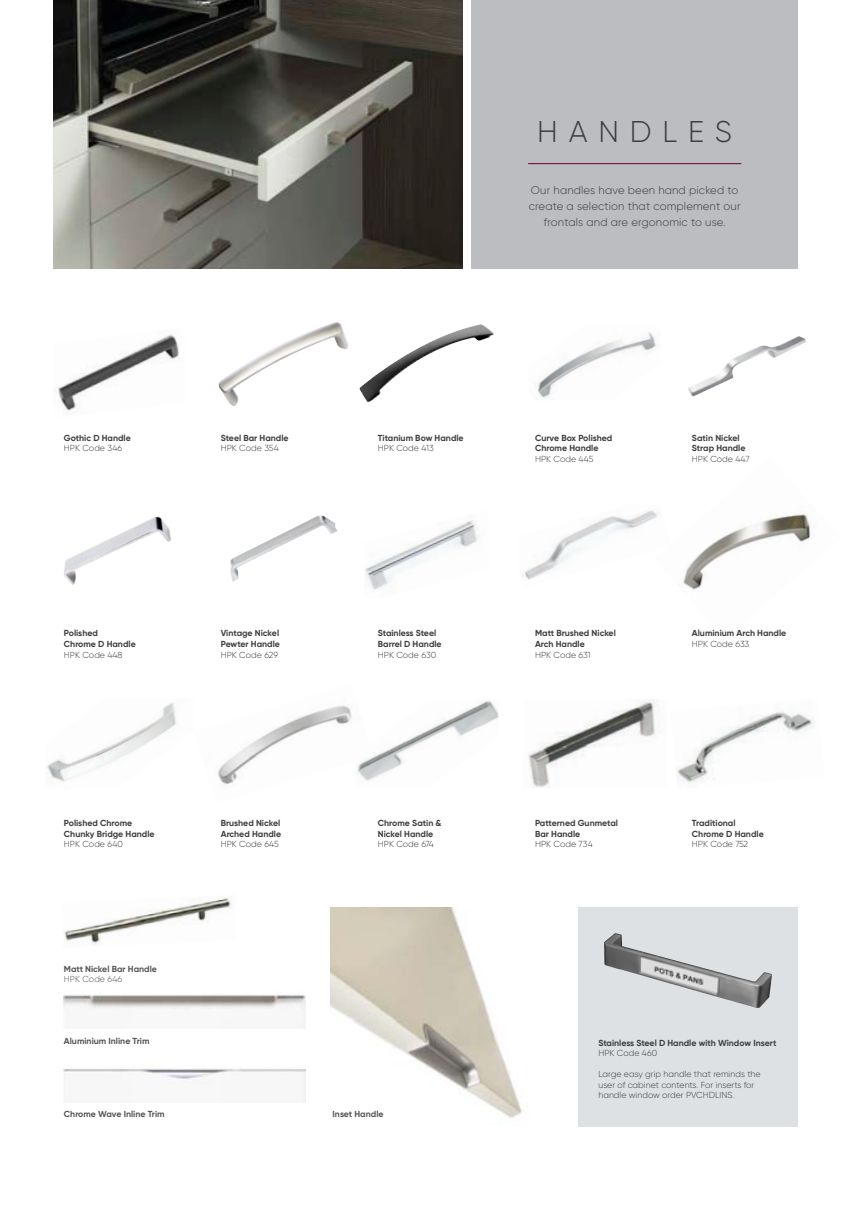
<style>
.page{position:relative;width:851px;height:1205px;background:#fff}
.page>*{position:absolute;margin:0;border:0;box-sizing:border-box;transform-origin:0 0}
.t1{font:300 30px "Gilroy";letter-spacing:.36em;color:#3e3e3f}
.t2{font:300 11.25px/16.2px "Gilroy";letter-spacing:.01em;color:#3e3e3f;text-align:center}
.t3{font:700 8.75px/10.5px "Gilroy";color:#3e3e3f}
.t4{font:300 8.75px/10.5px "Gilroy";color:#3e3e3f}
.t5{font:700 8.75px "Gilroy";color:#545557}
.t6{font:300 8.75px "Gilroy";color:#545557}
</style>
<div class="page">
<img style="left:331px;top:907px;width:191px;height:211px">
<img style="left:535px;top:332px;width:122px;height:67px">
<img style="left:688px;top:336px;width:117px;height:61px">
<img style="left:58px;top:334px;width:121px;height:80px">
<img style="left:218px;top:322px;width:130px;height:84px">
<img style="left:359px;top:324px;width:135px;height:78px">
<img style="left:681px;top:513px;width:130px;height:77px">
<img style="left:64px;top:516px;width:107px;height:69px">
<img style="left:230px;top:515px;width:107px;height:67px">
<img style="left:365px;top:520px;width:115px;height:70px">
<img style="left:521px;top:510px;width:139px;height:70px">
<img style="left:676px;top:712px;width:139px;height:71px">
<img style="left:373px;top:700px;width:125px;height:79px">
<img style="left:528px;top:700px;width:129px;height:87px">
<img style="left:47px;top:702px;width:130px;height:80px">
<img style="left:218px;top:705px;width:155px;height:80px">
<div style="left:578px;top:907px;width:220px;height:220px;background:#dee1e3"></div>
<img style="left:53px;top:0;width:409px;height:268px">
<div style="left:471px;top:0;width:326px;height:268px;background:#bcbdc0"></div>
<hr style="left:528px;top:163px;width:213px;height:1px;background:#650038">
<img style="left:604px;top:933px;width:168px;height:75px">
<img style="left:64px;top:994px;width:241px;height:34px">
<img style="left:64px;top:1068px;width:241px;height:34px">
<img style="left:64px;top:897px;width:167px;height:48px">
<p class="t1" style="left:537px;top:113px;width:196px">HANDLES</p>
<p class="t2" style="left:528px;top:181px;width:213px">Our handles have been hand picked to create a selection that complement our frontals and are ergonomic to use.</p>
<p class="t3" style="left:64px;top:432px;width:68px">Gothic D Handle</p>
<p class="t4" style="left:64px;top:443px;width:60px">HPK Code 346</p>
<p class="t3" style="left:221px;top:432px;width:69px">Steel Bar Handle</p>
<p class="t4" style="left:221px;top:443px;width:59px">HPK Code 354</p>
<p class="t3" style="left:378px;top:432px;width:87px">Titanium Bow Handle</p>
<p class="t4" style="left:378px;top:443px;width:57px">HPK Code 413</p>
<p class="t3" style="left:535px;top:432px;width:79px">Curve Box Polished<br>Chrome Handle</p>
<p class="t4" style="left:535px;top:453px;width:60px">HPK Code 445</p>
<p class="t3" style="left:691px;top:432px;width:55px">Satin Nickel<br>Strap Handle</p>
<p class="t4" style="left:691px;top:453px;width:59px">HPK Code 447</p>
<p class="t3" style="left:64px;top:628px;width:73px">Polished<br>Chrome D Handle</p>
<p class="t4" style="left:64px;top:649px;width:60px">HPK Code 448</p>
<p class="t3" style="left:221px;top:628px;width:61px">Vintage Nickel<br>Pewter Handle</p>
<p class="t4" style="left:221px;top:649px;width:59px">HPK Code 629</p>
<p class="t3" style="left:378px;top:628px;width:65px">Stainless Steel<br>Barrel D Handle</p>
<p class="t4" style="left:378px;top:649px;width:60px">HPK Code 630</p>
<p class="t3" style="left:535px;top:628px;width:82px">Matt Brushed Nickel<br>Arch Handle</p>
<p class="t4" style="left:535px;top:649px;width:57px">HPK Code 631</p>
<p class="t3" style="left:691px;top:628px;width:96px">Aluminium Arch Handle</p>
<p class="t4" style="left:691px;top:638px;width:59px">HPK Code 633</p>
<p class="t3" style="left:64px;top:818px;width:92px">Polished Chrome<br>Chunky Bridge Handle</p>
<p class="t4" style="left:64px;top:839px;width:60px">HPK Code 640</p>
<p class="t3" style="left:221px;top:818px;width:62px">Brushed Nickel<br>Arched Handle</p>
<p class="t4" style="left:221px;top:839px;width:60px">HPK Code 645</p>
<p class="t3" style="left:378px;top:818px;width:65px">Chrome Satin &amp;<br>Nickel Handle</p>
<p class="t4" style="left:378px;top:839px;width:57px">HPK Code 674</p>
<p class="t3" style="left:535px;top:818px;width:84px">Patterned Gunmetal<br>Bar Handle</p>
<p class="t4" style="left:535px;top:839px;width:59px">HPK Code 734</p>
<p class="t3" style="left:691px;top:818px;width:73px">Traditional<br>Chrome D Handle</p>
<p class="t4" style="left:691px;top:839px;width:58px">HPK Code 752</p>
<p class="t5" style="left:64px;top:963px;width:94px">Matt Nickel Bar Handle</p>
<p class="t6" style="left:64px;top:974px;width:60px">HPK Code 646</p>
<p class="t5" style="left:64px;top:1035px;width:87px">Aluminium Inline Trim</p>
<p class="t3" style="left:598px;top:1037px;width:179px">Stainless Steel D Handle with Window Insert</p>
<p class="t4" style="left:598px;top:1047px;width:60px">HPK Code 460</p>
<p class="t4" style="left:598px;top:1068px;width:164px">Large easy grip handle that reminds the user of cabinet contents. For inserts for handle window order PVCHDLINS.</p>
<p class="t5" style="left:64px;top:1108px;width:102px">Chrome Wave Inline Trim</p>
<p class="t5" style="left:332px;top:1108px;width:52px">Inset Handle</p>
</div>
